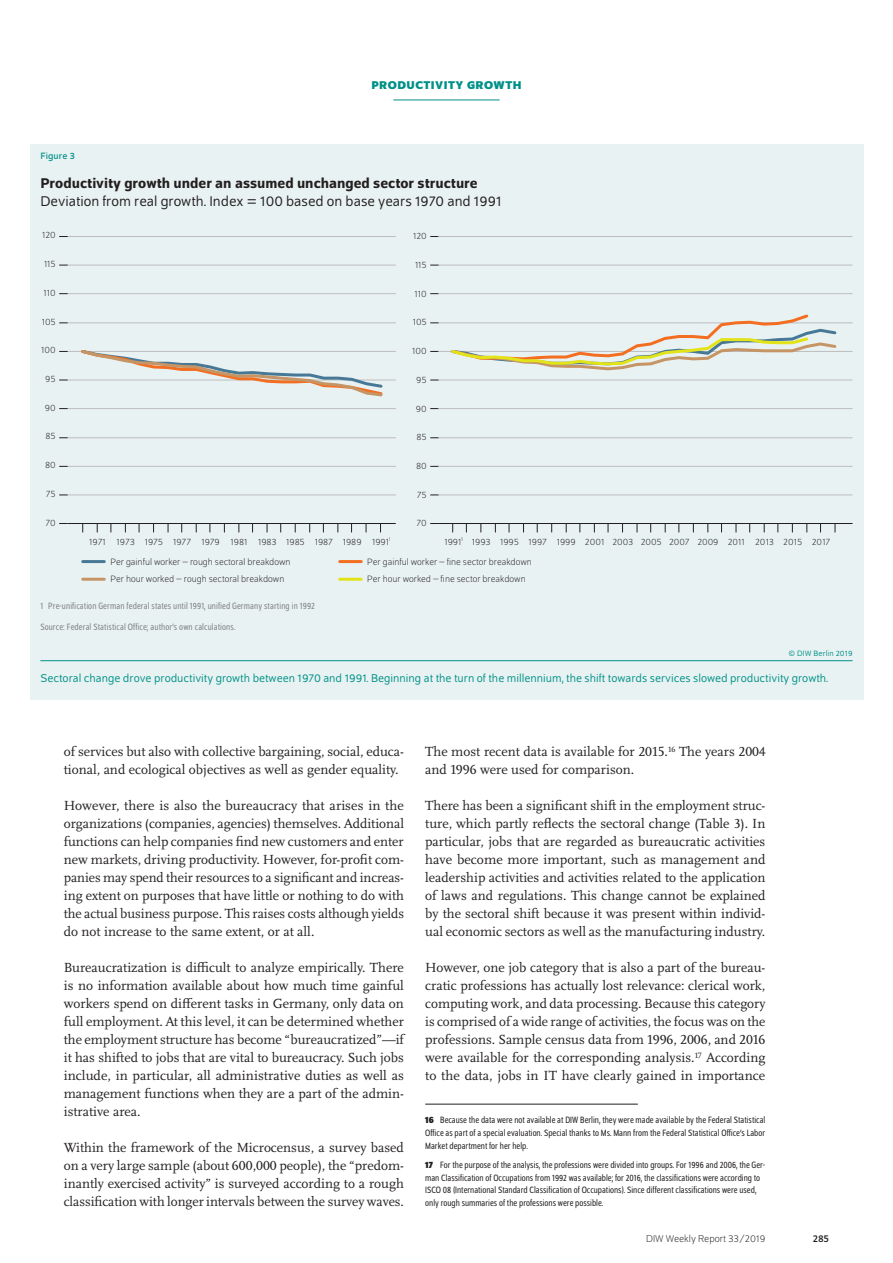
<style>
.page{position:relative;width:893px;height:1263px;background:#fff}
.page>*{position:absolute;margin:0;border:0;box-sizing:border-box;transform-origin:0 0}
.t1{font:15px "Schumpeter Blond";color:#231f20}
.t2{font:500 15px "Schumpeter";color:#231f20}
.t3{font:13.8px/18px "Scala Pro";color:#231f20;text-align:justify}
.t4{font:12px "Schumpeter Blond";color:#009188}
.t5{font:700 12px "Schumpeter";color:#009188}
.t6{font:300 10.5px "Schumpeter";color:#231f20}
.t7{font:10.5px "Schumpeter";color:#231f20}
.t8{font:semi-condensed 9.75px/12.8px "Schumpeter Blond";color:#231f20;text-align:justify}
.t9{font:300 9.75px "Schumpeter";color:#231f20}
.t10{font:semi-condensed 9.75px/20.5px "Schumpeter Blond";letter-spacing:.01em;color:#808285}
.t11{font:9.75px "Schumpeter";letter-spacing:.01em;color:#009188}
.t12{font:8.25px "Schumpeter Blond";letter-spacing:.01em;color:#009188}
.s1{font-family:"Schumpeter";font-weight:700}
</style>
<div class="page">
<hr style="left:393px;top:100px;width:107px;height:1px;background:#009188">
<hr style="left:425px;top:1104px;width:213px;height:1px;background:#231f20">
<div style="left:30px;top:144px;width:833px;height:555px;background:#e9f2f2"></div>
<hr style="left:83px;top:560px;width:21px;height:3px;background:#477895">
<hr style="left:340px;top:560px;width:21px;height:3px;background:#f36e21">
<hr style="left:83px;top:578px;width:21px;height:3px;background:#c59565">
<hr style="left:340px;top:578px;width:21px;height:3px;background:#e2e318">
<hr style="left:68px;top:236px;width:328px;height:1px;background:#bcbdc0">
<hr style="left:68px;top:265px;width:328px;height:1px;background:#bcbdc0">
<hr style="left:68px;top:293px;width:328px;height:1px;background:#bcbdc0">
<hr style="left:68px;top:323px;width:328px;height:1px;background:#bcbdc0">
<hr style="left:68px;top:351px;width:328px;height:1px;background:#bcbdc0">
<hr style="left:68px;top:380px;width:328px;height:1px;background:#bcbdc0">
<hr style="left:68px;top:408px;width:328px;height:1px;background:#bcbdc0">
<hr style="left:68px;top:437px;width:328px;height:1px;background:#bcbdc0">
<hr style="left:68px;top:466px;width:328px;height:1px;background:#bcbdc0">
<hr style="left:68px;top:495px;width:328px;height:1px;background:#bcbdc0">
<hr style="left:68px;top:523px;width:328px;height:1px;background:#231f20">
<svg style="left:79px;top:350px;width:306px;height:47px"></svg>
<hr style="left:438px;top:236px;width:415px;height:1px;background:#bcbdc0">
<hr style="left:438px;top:265px;width:415px;height:1px;background:#bcbdc0">
<hr style="left:438px;top:293px;width:415px;height:1px;background:#bcbdc0">
<hr style="left:438px;top:323px;width:415px;height:1px;background:#bcbdc0">
<hr style="left:438px;top:351px;width:415px;height:1px;background:#bcbdc0">
<hr style="left:438px;top:380px;width:415px;height:1px;background:#bcbdc0">
<hr style="left:438px;top:408px;width:415px;height:1px;background:#bcbdc0">
<hr style="left:438px;top:437px;width:415px;height:1px;background:#bcbdc0">
<hr style="left:438px;top:466px;width:415px;height:1px;background:#bcbdc0">
<hr style="left:438px;top:495px;width:415px;height:1px;background:#bcbdc0">
<hr style="left:438px;top:523px;width:415px;height:1px;background:#231f20">
<svg style="left:449px;top:314px;width:389px;height:57px"></svg>
<hr style="left:40px;top:660px;width:813px;height:1px;background:#009188">
<p class="t5" style="left:371px;top:79px;width:17px">PRODUCTIVITY</p>
<p class="t5" style="left:467px;top:79px;width:10px">GROWTH</p>
<p class="t11" style="left:40px;top:151px;width:36px">Figure 3</p>
<p class="t2" style="left:40px;top:175px;width:439px">Productivity growth under an assumed unchanged sector structure</p>
<p class="t1" style="left:40px;top:194px;width:462px">Deviation from real growth. Index = 100 based on base years 1970 and 1991</p>
<p class="t9" style="left:42px;top:231px;width:15px">120</p>
<p class="t9" style="left:413px;top:231px;width:15px">120</p>
<p class="t9" style="left:44px;top:259px;width:13px">115</p>
<p class="t9" style="left:415px;top:260px;width:13px">115</p>
<p class="t9" style="left:44px;top:288px;width:14px">110</p>
<p class="t9" style="left:415px;top:289px;width:14px">110</p>
<p class="t9" style="left:42px;top:317px;width:16px">105</p>
<p class="t9" style="left:413px;top:318px;width:16px">105</p>
<p class="t9" style="left:41px;top:345px;width:16px">100</p>
<p class="t9" style="left:412px;top:346px;width:16px">100</p>
<p class="t9" style="left:45px;top:374px;width:12px">95</p>
<p class="t9" style="left:416px;top:375px;width:12px">95</p>
<p class="t9" style="left:45px;top:403px;width:12px">90</p>
<p class="t9" style="left:416px;top:404px;width:12px">90</p>
<p class="t9" style="left:46px;top:432px;width:12px">85</p>
<p class="t9" style="left:417px;top:432px;width:12px">85</p>
<p class="t9" style="left:45px;top:460px;width:12px">80</p>
<p class="t9" style="left:416px;top:461px;width:12px">80</p>
<p class="t9" style="left:46px;top:489px;width:11px">75</p>
<p class="t9" style="left:417px;top:490px;width:11px">75</p>
<p class="t9" style="left:46px;top:518px;width:12px">70</p>
<p class="t9" style="left:417px;top:519px;width:12px">70</p>
<p class="t9" style="left:89px;top:537px;width:303px">1971 1973 1975 1977 1979 1981 1983 1985 1987 1989 1991<sup>1</sup></p>
<p class="t9" style="left:444px;top:537px;width:387px">1991<sup>1</sup> 1993 1995 1997 1999 2001 2003 2005 2007 2009 2011 2013 2015 2017</p>
<p class="t9" style="left:110px;top:557px;width:182px">Per gainful worker – rough sectoral breakdown</p>
<p class="t9" style="left:367px;top:557px;width:166px">Per gainful worker – fine sector breakdown</p>
<p class="t9" style="left:110px;top:574px;width:175px">Per hour worked – rough sectoral breakdown</p>
<p class="t9" style="left:367px;top:574px;width:160px">Per hour worked – fine sector breakdown</p>
<p class="t10" style="left:40px;top:596px;width:276px">1 Pre-unification German federal states until 1991, unified Germany starting in 1992<br>Source: Federal Statistical Office; author’s own calculations.</p>
<p class="t12" style="left:788px;top:649px;width:66px">© DIW Berlin 2019</p>
<p class="t4" style="left:40px;top:673px;width:789px">Sectoral change drove productivity growth between 1970 and 1991. Beginning at the turn of the millennium, the shift towards services slowed productivity growth.</p>
<p class="t3" style="left:64px;top:742px;width:342px">of services but also with collective bargaining, social, educa&shy;tional, and ecological objectives as well as gender equality.</p>
<p class="t3" style="left:64px;top:796px;width:342px">However, there is also the bureaucracy that arises in the organizations (companies, agencies) themselves. Additional functions can help companies find new customers and enter new markets, driving productivity. However, for-profit com&shy;panies may spend their resources to a significant and increas&shy;ing extent on purposes that have little or nothing to do with the actual business purpose. This raises costs although yields do not increase to the same extent, or at all.</p>
<p class="t3" style="left:64px;top:958px;width:342px">Bureaucratization is difficult to analyze empirically. There is no information available about how much time gainful workers spend on different tasks in Germany, only data on full employment. At this level, it can be determined whether the employment structure has become “bureaucratized”—if it has shifted to jobs that are vital to bureaucracy. Such jobs include, in particular, all administrative duties as well as management functions when they are a part of the admin&shy;istrative area.</p>
<p class="t3" style="left:64px;top:1138px;width:342px">Within the framework of the Microcensus, a survey based on a very large sample (about 600,000 people), the “predom&shy;inantly exercised activity” is surveyed according to a rough classification with longer intervals between the survey waves.</p>
<p class="t3" style="left:425px;top:742px;width:342px">The most recent data is available for 2015.<sup>16</sup> The years 2004 and 1996 were used for comparison.</p>
<p class="t3" style="left:425px;top:796px;width:342px">There has been a significant shift in the employment struc&shy;ture, which partly reflects the sectoral change (Table 3). In particular, jobs that are regarded as bureaucratic activities have become more important, such as management and leadership activities and activities related to the application of laws and regulations. This change cannot be explained by the sectoral shift because it was present within individ&shy;ual economic sectors as well as the manufacturing industry.</p>
<p class="t3" style="left:425px;top:958px;width:342px">However, one job category that is also a part of the bureau&shy;cratic professions has actually lost relevance: clerical work, computing work, and data processing. Because this category is comprised of a wide range of activities, the focus was on the professions. Sample census data from 1996, 2006, and 2016 were available for the corresponding analysis.<sup>17</sup> According to the data, jobs in IT have clearly gained in importance</p>
<p class="t8" style="left:425px;top:1114px;width:342px"><span class="s1">16</span> Because the data were not available at DIW Berlin, they were made available by the Federal Statistical Office as part of a special evaluation. Special thanks to Ms. Mann from the Federal Statistical Office’s Labor Market department for her help.</p>
<p class="t8" style="left:425px;top:1159px;width:341px;text-align:left"><span class="s1">17</span> For the purpose of the analysis, the professions were divided into groups. For 1996 and 2006, the Ger&shy;man Classification of Occupations from 1992 was available; for 2016, the classifications were according to ISCO 08 (International Standard Classification of Occupations). Since different classifications were used, only rough summaries of the professions were possible.</p>
<p class="t6" style="left:646px;top:1234px;width:121px">DIW Weekly Report 33/2019</p>
<p class="t7" style="left:813px;top:1233px;width:18px">285</p>
</div>
